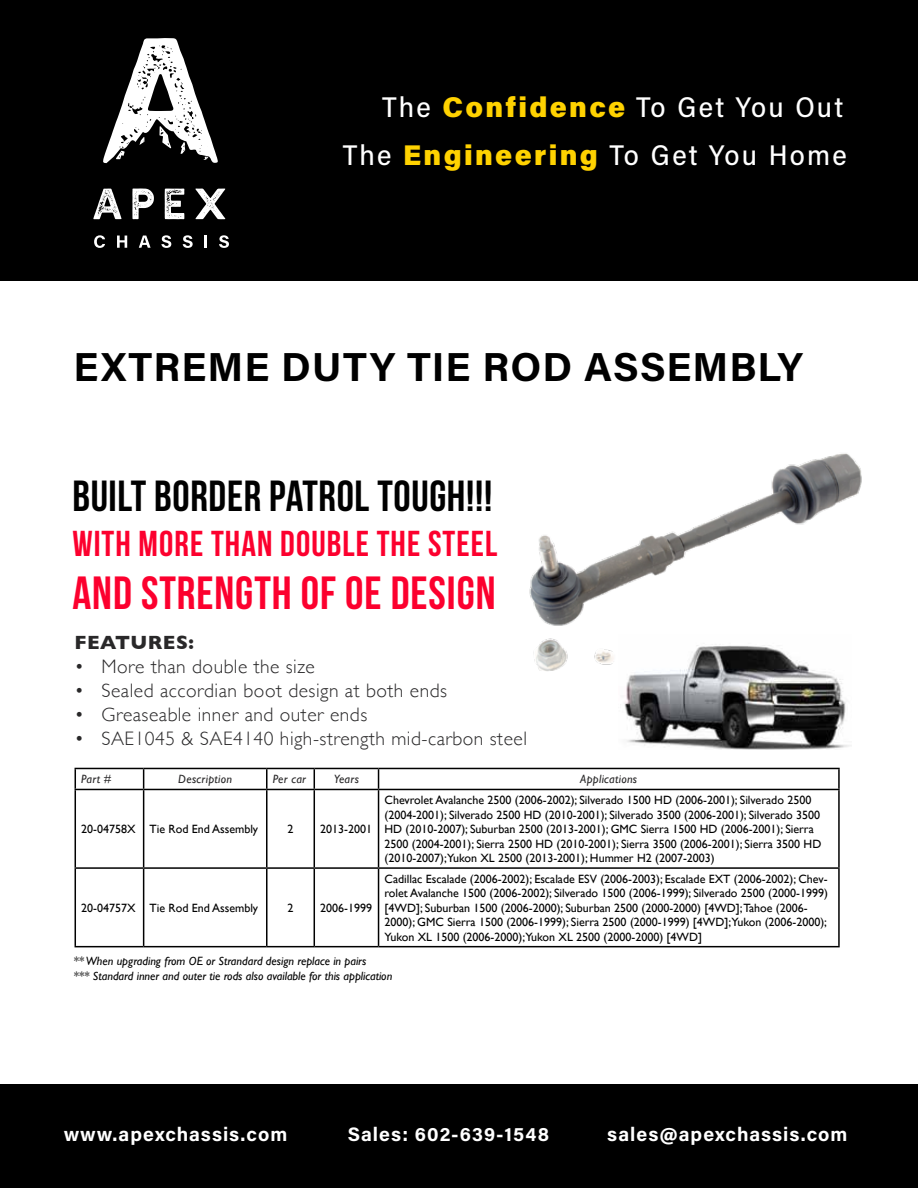
<style>
.page{position:relative;width:918px;height:1188px;background:#fff}
.page>*{position:absolute;margin:0;border:0;box-sizing:border-box;transform-origin:0 0}
.t1{font:46.5px "Bebas Neue";letter-spacing:.02em;color:#fc002e}
.t2{font:43.5px "Bebas Neue";letter-spacing:.015em;color:#000}
.t3{font:40.5px "Acumin Variable Concept";letter-spacing:.065em;color:#000}
.t4{font:36px "Bebas Neue";letter-spacing:.03em;color:#fc002e}
.t5{font:28.5px/47.5px "Acumin Variable Concept";letter-spacing:.115em;color:#fff;text-align:right}
.t6{font:300 19.5px "Gill Sans";letter-spacing:.025em;color:#292829}
.t7{font:19.5px "Acumin Variable Concept";letter-spacing:.105em;color:#fff}
.t8{font:700 19.5px "Gill Sans";letter-spacing:.025em;color:#292829}
.t9{font:12px/14.4px "Gill Sans";color:#000}
.t10{font:italic 12px/14.4px "Gill Sans";color:#000}
.t11{font:italic 12px "Gill Sans";letter-spacing:.025em;color:#292829}
.s1{color:#ffd200}
</style>
<div class="page">
<img style="left:529px;top:453px;width:333px;height:218px">
<img style="left:619px;top:635px;width:232px;height:115px">
<hr style="left:75px;top:768px;width:69px;height:1px;background:#000">
<svg style="left:75px;top:769px;width:1px;height:20px"></svg>
<hr style="left:144px;top:768px;width:123px;height:1px;background:#000">
<svg style="left:143px;top:769px;width:1px;height:20px"></svg>
<hr style="left:267px;top:768px;width:47px;height:1px;background:#000">
<hr style="left:266px;top:769px;width:2px;height:20px;background:#000">
<hr style="left:314px;top:768px;width:65px;height:1px;background:#000">
<svg style="left:314px;top:769px;width:1px;height:20px"></svg>
<hr style="left:379px;top:768px;width:461px;height:1px;background:#000">
<svg style="left:378px;top:769px;width:1px;height:20px"></svg>
<hr style="left:838px;top:769px;width:2px;height:20px;background:#000">
<hr style="left:75px;top:789px;width:69px;height:1px;background:#000">
<hr style="left:75px;top:790px;width:1px;height:77px;background:#000">
<hr style="left:144px;top:789px;width:123px;height:1px;background:#000">
<hr style="left:143px;top:790px;width:1px;height:77px;background:#000">
<hr style="left:267px;top:789px;width:47px;height:1px;background:#000">
<hr style="left:266px;top:790px;width:2px;height:77px;background:#000">
<hr style="left:314px;top:789px;width:65px;height:1px;background:#000">
<hr style="left:314px;top:790px;width:1px;height:77px;background:#000">
<hr style="left:379px;top:789px;width:461px;height:1px;background:#000">
<hr style="left:378px;top:790px;width:1px;height:77px;background:#000">
<hr style="left:838px;top:790px;width:2px;height:77px;background:#000">
<hr style="left:75px;top:867px;width:69px;height:2px;background:#000">
<hr style="left:75px;top:869px;width:1px;height:77px;background:#000">
<hr style="left:144px;top:867px;width:123px;height:2px;background:#000">
<hr style="left:143px;top:869px;width:1px;height:77px;background:#000">
<hr style="left:267px;top:867px;width:47px;height:2px;background:#000">
<hr style="left:266px;top:869px;width:2px;height:77px;background:#000">
<hr style="left:314px;top:867px;width:65px;height:2px;background:#000">
<hr style="left:314px;top:869px;width:1px;height:77px;background:#000">
<hr style="left:379px;top:867px;width:461px;height:2px;background:#000">
<hr style="left:378px;top:869px;width:1px;height:77px;background:#000">
<hr style="left:838px;top:869px;width:2px;height:77px;background:#000">
<hr style="left:75px;top:946px;width:69px;height:1px;background:#000">
<hr style="left:144px;top:946px;width:123px;height:1px;background:#000">
<hr style="left:267px;top:946px;width:47px;height:1px;background:#000">
<hr style="left:314px;top:946px;width:65px;height:1px;background:#000">
<hr style="left:379px;top:946px;width:461px;height:1px;background:#000">
<div style="left:0;top:0;width:918px;height:281px;background:#000"></div>
<svg style="left:93px;top:189px;width:29px;height:30px"></svg>
<svg style="left:132px;top:189px;width:22px;height:30px"></svg>
<svg style="left:165px;top:189px;width:19px;height:30px"></svg>
<svg style="left:195px;top:188px;width:30px;height:31px"></svg>
<svg style="left:94px;top:235px;width:11px;height:13px"></svg>
<svg style="left:117px;top:236px;width:10px;height:12px"></svg>
<svg style="left:139px;top:236px;width:12px;height:12px"></svg>
<svg style="left:161px;top:235px;width:10px;height:13px"></svg>
<svg style="left:183px;top:235px;width:10px;height:13px"></svg>
<svg style="left:205px;top:236px;width:2px;height:12px"></svg>
<svg style="left:219px;top:235px;width:10px;height:13px"></svg>
<svg style="left:103px;top:38px;width:115px;height:125px"></svg>
<div style="left:0;top:1085px;width:918px;height:103px;background:#000"></div>
<h3 class="t5" style="left:343px;top:82px;width:506px">The <span class="s1">Confidence</span> To Get You Out<br>The <span class="s1">Engineering</span> To Get You Home</h3>
<h3 class="t3" style="left:74px;top:339px;width:729px">EXTREME DUTY TIE ROD ASSEMBLY</h3>
<h2 class="t2" style="left:72px;top:473px;width:421px">BUILT BORDER PATROL TOUGH!!!</h2>
<h3 class="t4" style="left:72px;top:524px;width:427px">WITH MORE THAN DOUBLE THE STEEL</h3>
<h1 class="t1" style="left:72px;top:567px;width:425px">AND STRENGTH OF OE DESIGN</h1>
<h3 class="t8" style="left:75px;top:627px;width:121px">FEATURES:</h3>
<h3 class="t6" style="left:75px;top:652px;width:242px">• More than double the size</h3>
<h3 class="t6" style="left:75px;top:676px;width:374px">• Sealed accordian boot design at both ends</h3>
<h3 class="t6" style="left:75px;top:700px;width:294px">• Greaseable inner and outer ends</h3>
<h3 class="t6" style="left:75px;top:724px;width:454px">• SAE1045 &amp; SAE4140 high-strength mid-carbon steel</h3>
<p class="t11" style="left:81px;top:773px;width:32px">Part #</p>
<p class="t11" style="left:178px;top:773px;width:55px">Description</p>
<p class="t11" style="left:273px;top:773px;width:35px">Per car</p>
<p class="t11" style="left:334px;top:773px;width:27px">Years</p>
<p class="t11" style="left:580px;top:773px;width:58px">Applications</p>
<p class="t9" style="left:81px;top:822px;width:178px">20-04758X Tie Rod End Assembly</p>
<p class="t9" style="left:288px;top:822px;width:7px">2</p>
<p class="t9" style="left:320px;top:822px;width:53px">2013-2001</p>
<p class="t9" style="left:385px;top:793px;width:438px">Chevrolet Avalanche 2500 (2006-2002); Silverado 1500 HD (2006-2001); Silverado 2500 (2004-2001); Silverado 2500 HD (2010-2001); Silverado 3500 (2006-2001); Silverado 3500<br>HD (2010-2007); Suburban 2500 (2013-2001); GMC Sierra 1500 HD (2006-2001); Sierra 2500 (2004-2001); Sierra 2500 HD (2010-2001); Sierra 3500 (2006-2001); Sierra 3500 HD (2010-2007);Yukon XL 2500 (2013-2001); Hummer H2 (2007-2003)</p>
<p class="t9" style="left:81px;top:901px;width:178px">20-04757X Tie Rod End Assembly</p>
<p class="t9" style="left:288px;top:901px;width:7px">2</p>
<p class="t9" style="left:320px;top:901px;width:53px">2006-1999</p>
<p class="t9" style="left:385px;top:872px;width:445px">Cadillac Escalade (2006-2002); Escalade ESV (2006-2003); Escalade EXT (2006-2002); Chev&shy;rolet Avalanche 1500 (2006-2002); Silverado 1500 (2006-1999); Silverado 2500 (2000-1999) [4WD]; Suburban 1500 (2006-2000); Suburban 2500 (2000-2000) [4WD];Tahoe (2006- 2000); GMC Sierra 1500 (2006-1999); Sierra 2500 (2000-1999) [4WD];Yukon (2006-2000); Yukon XL 1500 (2006-2000);Yukon XL 2500 (2000-2000) [4WD]</p>
<p class="t10" style="left:73px;top:954px;width:320px">** When upgrading from OE or Strandard design replace in pairs<br>*** Standard inner and outer tie rods also available for this application</p>
<h3 class="t7" style="left:64px;top:1121px;width:224px">www.apexchassis.com</h3>
<h3 class="t7" style="left:348px;top:1121px;width:202px">Sales: 602-639-1548</h3>
<h3 class="t7" style="left:607px;top:1121px;width:241px">sales@apexchassis.com</h3>
</div>
